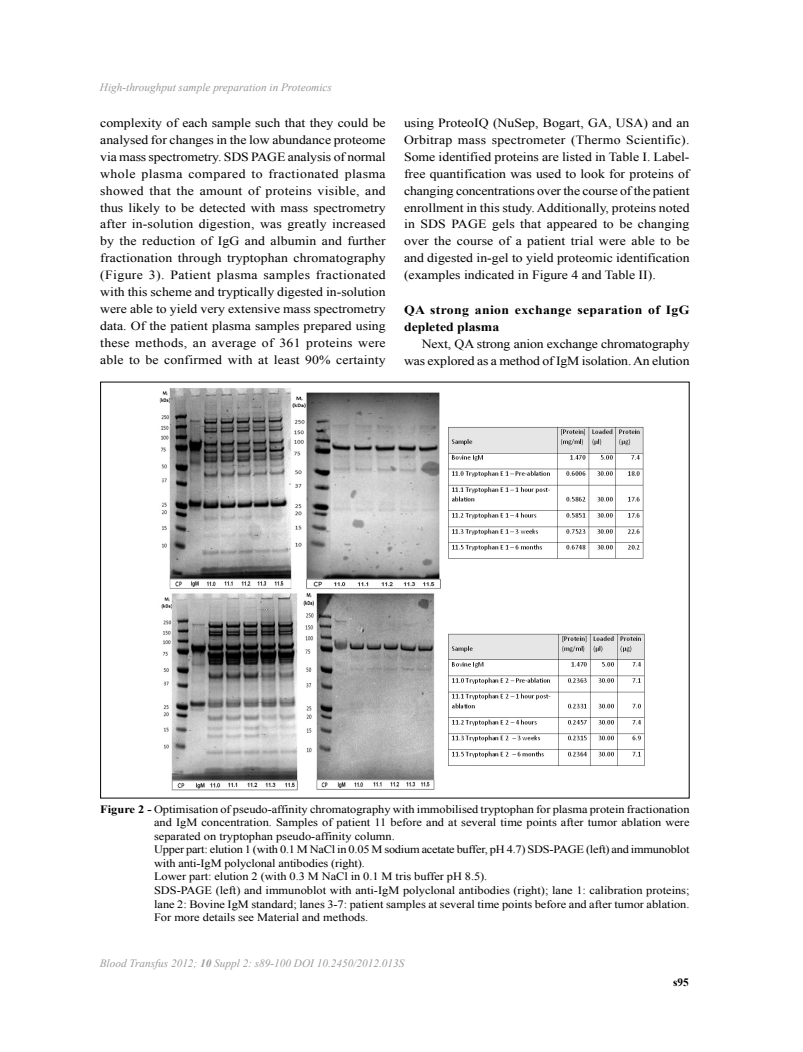
<style>
.page{position:relative;width:803px;height:1052px;background:#fff}
.page>*{position:absolute;margin:0;border:0;box-sizing:border-box;transform-origin:0 0}
.t1{font:12.5px/16.9px "Times New Roman";color:#000;text-align:justify;scale:1.1 1}
.t2{font:700 12.5px/16.9px "Times New Roman";letter-spacing:.025em;color:#000;scale:1.1 1}
.t3{font:11.25px/13.5px "Times New Roman";color:#000;scale:1.1 1}
.t4{font:italic 11.25px "Times New Roman";color:#999}
.t5{font:700 11.25px "Times New Roman";color:#000}
.s1{font-weight:700}
</style>
<div class="page">
<img style="left:159px;top:388px;width:486px;height:403px">
<p class="t4" style="left:100px;top:81px;width:233px">High-throughput sample preparation in Proteomics</p>
<p class="t1" style="left:100px;top:114px;width:261px">complexity of each sample such that they could be analysed for changes in the low abundance proteome via mass spectrometry. SDS PAGE analysis of normal whole plasma compared to fractionated plasma showed that the amount of proteins visible, and thus likely to be detected with mass spectrometry after in-solution digestion, was greatly increased by the reduction of IgG and albumin and further fractionation through tryptophan chromatography (Figure 3). Patient plasma samples fractionated with this scheme and tryptically digested in-solution were able to yield very extensive mass spectrometry data. Of the patient plasma samples prepared using these methods, an average of 361 proteins were able to be confirmed with at least 90% certainty</p>
<p class="t1" style="left:404px;top:114px;width:261px">using ProteoIQ (NuSep, Bogart, GA, USA) and an Orbitrap mass spectrometer (Thermo Scientific).<br>Some identified proteins are listed in Table I. Label&shy;free quantification was used to look for proteins of changing concentrations over the course of the patient enrollment in this study. Additionally, proteins noted in SDS PAGE gels that appeared to be changing over the course of a patient trial were able to be and digested in-gel to yield proteomic identification (examples indicated in Figure 4 and Table II).</p>
<p class="t2" style="left:404px;top:301px;width:261px">QA strong anion exchange separation of IgG depleted plasma</p>
<p class="t1" style="left:404px;top:335px;width:261px;text-align:right">Next, QA strong anion exchange chromatography was explored as a method of IgM isolation. An elution</p>
<p class="t3" style="left:154px;top:802px;width:488px;text-indent:-54px"><span class="s1">Figure 2 -</span> Optimisation of pseudo-affinity chromatography with immobilised tryptophan for plasma protein fractionation and IgM concentration. Samples of patient 11 before and at several time points after tumor ablation were separated on tryptophan pseudo-affinity column.<br>Upper part: elution 1 (with 0.1 M NaCl in 0.05 M sodium acetate buffer, pH 4.7) SDS-PAGE (left) and immunoblot with anti-IgM polyclonal antibodies (right).<br>Lower part: elution 2 (with 0.3 M NaCl in 0.1 M tris buffer pH 8.5).<br>SDS-PAGE (left) and immunoblot with anti-IgM polyclonal antibodies (right); lane 1: calibration proteins; lane 2: Bovine IgM standard; lanes 3-7: patient samples at several time points before and after tumor ablation.<br>For more details see Material and methods.</p>
<p class="t4" style="left:100px;top:956px;width:306px">Blood Transfus 2012; <span class="s1">10</span> Suppl 2: s89-100 DOI 10.2450/2012.013S</p>
<p class="t5" style="left:673px;top:975px;width:17px">s95</p>
</div>
